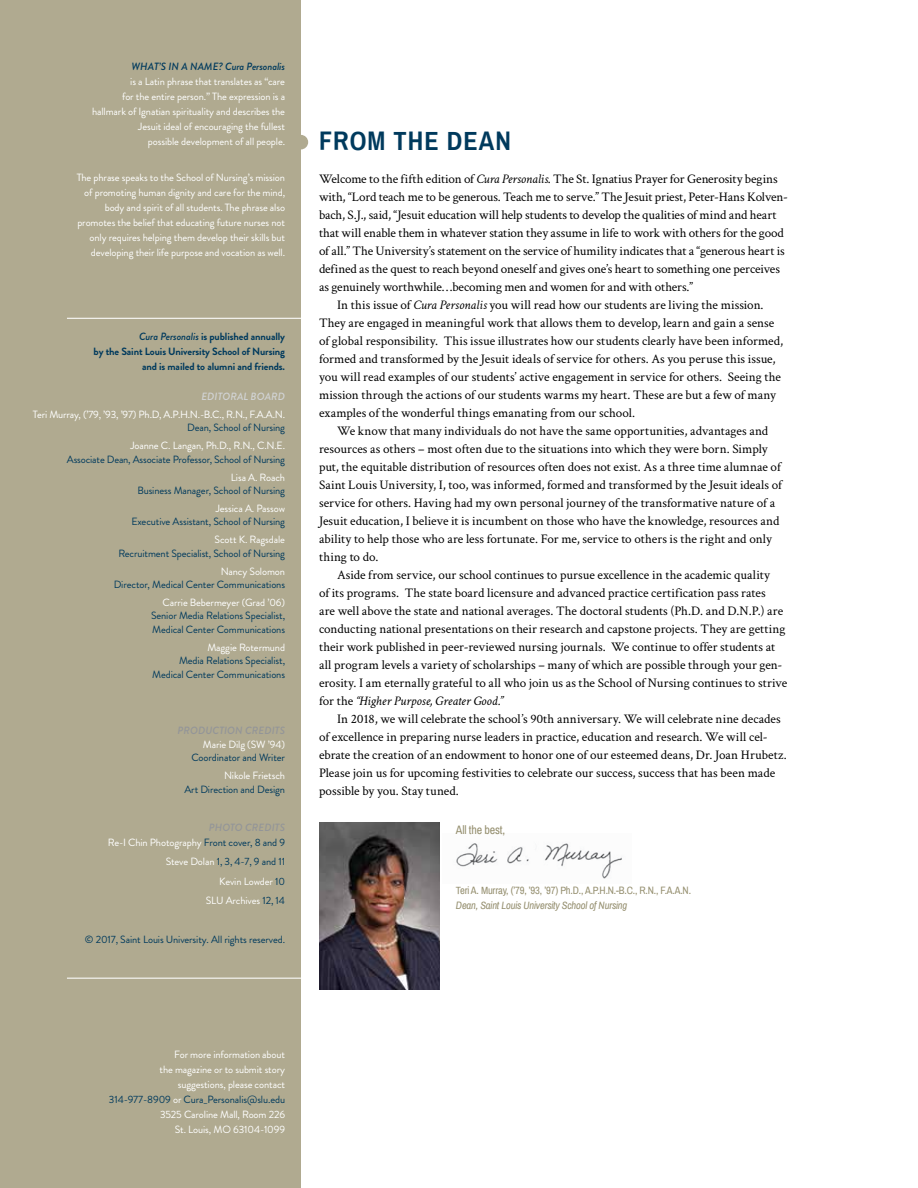
<style>
.page{position:relative;width:918px;height:1188px;background:#fff}
.page>*{position:absolute;margin:0;border:0;box-sizing:border-box;transform-origin:0 0}
.t1{font:700 26.25px "Archivo Narrow";letter-spacing:.04em;color:#003a5d}
.t2{font:13.2px "Crimson Text";color:#000}
.t3{font:italic 13.2px "Crimson Text";letter-spacing:-.005em;color:#000}
.t4{font:12px "Archivo Narrow";letter-spacing:-.015em;color:#958f6f}
.t5{font:10.5px/15px "Brandon Grotesque";letter-spacing:-.01em;color:#fff;text-align:right}
.t6{font:10.5px/13.5px "Brandon Grotesque";letter-spacing:-.01em;color:#003a5d}
.t7{font:700 10.5px/15px "Brandon Grotesque";letter-spacing:-.01em;color:#003a5d;text-align:right}
.t8{font:10.5px "Archivo Narrow";letter-spacing:-.015em;color:#958f6f}
.t9{font:italic 10.5px "Archivo Narrow";letter-spacing:-.015em;color:#958f6f}
.t10{font:italic 500 10.5px "Brandon Grotesque";letter-spacing:-.01em;color:#003a5d}
.t11{font:italic 500 10.5px "Brandon Grotesque";letter-spacing:.01em;color:#939598}
.t12{font:italic 500 10.5px "Brandon Grotesque";letter-spacing:.01em;color:#d1d3d4}
.s1{font-weight:500;font-style:italic}
.s2{font-weight:500;font-style:italic;color:#939598}
.s3{color:#003a5d}
.s4{font-style:italic}
.s5{font-style:normal}
</style>
<div class="page">
<div style="left:0;top:0;width:301px;height:1188px;background:#b0aa90"></div>
<div style="left:294px;top:135px;width:14px;height:14px;background:#b0aa90;border-radius:50%"></div>
<hr style="left:67px;top:318px;width:238px;height:1px;background:#fff">
<hr style="left:67px;top:978px;width:238px;height:1px;background:#fff">
<img style="left:456px;top:843px;width:166px;height:36px">
<img style="left:319px;top:823px;width:121px;height:167px">
<p class="t10" style="left:132px;top:59px;width:155px">WHAT’S IN A NAME? Cura Personalis</p>
<p class="t5" style="left:92px;top:74px;width:195px">is a Latin phrase that translates as “care<br>for the entire person.” The expression is a hallmark of Ignatian spirituality and describes the Jesuit ideal of encouraging the fullest<br>possible development of all people.</p>
<p class="t5" style="left:77px;top:170px;width:210px">The phrase speaks to the School of Nursing’s mission of promoting human dignity and care for the mind, body and spirit of all students. The phrase also promotes the belief that educating future nurses not only requires helping them develop their skills but developing their life purpose and vocation as well.</p>
<p class="t7" style="left:94px;top:329px;width:193px"><span class="s1">Cura Personalis</span> is published annually<br>by the Saint Louis University School of Nursing and is mailed to alumni and friends.</p>
<p class="t12" style="left:201px;top:389px;width:85px">EDITORAL BOARD</p>
<p class="t5" style="left:33px;top:407px;width:254px">Teri Murray, (’79, ’93, ’97) Ph.D, A.P.H.N.-B.C., R.N., F.A.A.N.</p>
<p class="t6" style="left:187px;top:421px;width:100px">Dean, School of Nursing</p>
<p class="t5" style="left:130px;top:438px;width:156px">Joanne C. Langan, Ph.D., R.N., C.N.E.</p>
<p class="t6" style="left:67px;top:453px;width:220px">Associate Dean, Associate Professor, School of Nursing</p>
<p class="t5" style="left:231px;top:470px;width:56px">Lisa A. Roach</p>
<p class="t6" style="left:137px;top:484px;width:149px">Business Manager, School of Nursing</p>
<p class="t5" style="left:216px;top:501px;width:71px">Jessica A. Passow</p>
<p class="t6" style="left:131px;top:515px;width:155px">Executive Assistant, School of Nursing</p>
<p class="t5" style="left:215px;top:532px;width:72px">Scott K. Ragsdale</p>
<p class="t6" style="left:118px;top:547px;width:168px">Recruitment Specialist, School of Nursing</p>
<p class="t5" style="left:221px;top:564px;width:66px">Nancy Solomon</p>
<p class="t6" style="left:114px;top:578px;width:173px">Director, Medical Center Communications</p>
<p class="t5" style="left:163px;top:595px;width:124px">Carrie Bebermeyer (Grad ’06)</p>
<p class="t6" style="left:151px;top:609px;width:136px">Senior Media Relations Specialist,<br>Medical Center Communications</p>
<p class="t5" style="left:207px;top:640px;width:79px">Maggie Rotermund</p>
<p class="t6" style="left:152px;top:654px;width:134px;text-align:right">Media Relations Specialist,<br>Medical Center Communications</p>
<p class="t11" style="left:178px;top:723px;width:109px">PRODUCTION CREDITS</p>
<p class="t5" style="left:203px;top:737px;width:84px">Marie Dilg (SW ’94)</p>
<p class="t6" style="left:191px;top:751px;width:95px">Coordinator and Writer</p>
<p class="t5" style="left:224px;top:768px;width:63px">Nikole Frietsch</p>
<p class="t6" style="left:184px;top:782px;width:102px">Art Direction and Design</p>
<p class="t5" style="left:108px;top:820px;width:179px"><span class="s2">PHOTO CREDITS<br></span>Re-I Chin Photography <span class="s3">Front cover, 8 and 9</span></p>
<p class="t5" style="left:166px;top:852px;width:121px;line-height:19.4px">Steve Dolan <span class="s3">1, 3, 4-7, 9 and 11<br></span>Kevin Lowder <span class="s3">10<br></span>SLU Archives <span class="s3">12, 14</span></p>
<p class="t6" style="left:85px;top:933px;width:202px">© 2017, Saint Louis University. All rights reserved.</p>
<h1 class="t1" style="left:319px;top:124px;width:193px">FROM THE DEAN</h1>
<p class="t2" style="left:319px;top:170px;width:460px">Welcome to the fifth edition of <span class="s4">Cura Personalis</span>. The St. Ignatius Prayer for Generosity begins</p>
<p class="t2" style="left:319px;top:188px;width:470px">with, “Lord teach me to be generous. Teach me to serve.” The Jesuit priest, Peter-Hans Kolven-</p>
<p class="t2" style="left:319px;top:206px;width:459px">bach, S.J., said, “Jesuit education will help students to develop the qualities of mind and heart</p>
<p class="t2" style="left:319px;top:224px;width:466px">that will enable them in whatever station they assume in life to work with others for the good</p>
<p class="t2" style="left:319px;top:242px;width:467px">of all.” The University’s statement on the service of humility indicates that a “generous heart is</p>
<p class="t2" style="left:319px;top:260px;width:462px">defined as the quest to reach beyond oneself and gives one’s heart to something one perceives</p>
<p class="t2" style="left:319px;top:278px;width:375px">as genuinely worthwhile…becoming men and women for and with others.”</p>
<p class="t2" style="left:337px;top:296px;width:428px">In this issue of <span class="s4">Cura Personalis</span> you will read how our students are living the mission.</p>
<p class="t2" style="left:319px;top:314px;width:457px">They are engaged in meaningful work that allows them to develop, learn and gain a sense</p>
<p class="t2" style="left:319px;top:332px;width:466px">of global responsibility. This issue illustrates how our students clearly have been informed,</p>
<p class="t2" style="left:319px;top:350px;width:458px">formed and transformed by the Jesuit ideals of service for others. As you peruse this issue,</p>
<p class="t2" style="left:319px;top:368px;width:464px">you will read examples of our students’ active engagement in service for others. Seeing the</p>
<p class="t2" style="left:319px;top:386px;width:458px">mission through the actions of our students warms my heart. These are but a few of many</p>
<p class="t2" style="left:319px;top:404px;width:318px">examples of the wonderful things emanating from our school.</p>
<p class="t2" style="left:337px;top:422px;width:433px">We know that many individuals do not have the same opportunities, advantages and</p>
<p class="t2" style="left:319px;top:440px;width:450px">resources as others – most often due to the situations into which they were born. Simply</p>
<p class="t2" style="left:319px;top:458px;width:463px">put, the equitable distribution of resources often does not exist. As a three time alumnae of</p>
<p class="t2" style="left:319px;top:476px;width:465px">Saint Louis University, I, too, was informed, formed and transformed by the Jesuit ideals of</p>
<p class="t2" style="left:319px;top:494px;width:458px">service for others. Having had my own personal journey of the transformative nature of a</p>
<p class="t2" style="left:319px;top:512px;width:462px">Jesuit education, I believe it is incumbent on those who have the knowledge, resources and</p>
<p class="t2" style="left:319px;top:530px;width:454px">ability to help those who are less fortunate. For me, service to others is the right and only</p>
<p class="t2" style="left:319px;top:548px;width:61px">thing to do.</p>
<p class="t2" style="left:337px;top:566px;width:434px">Aside from service, our school continues to pursue excellence in the academic quality</p>
<p class="t2" style="left:319px;top:584px;width:448px">of its programs. The state board licensure and advanced practice certification pass rates</p>
<p class="t2" style="left:319px;top:602px;width:466px">are well above the state and national averages. The doctoral students (Ph.D. and D.N.P.) are</p>
<p class="t2" style="left:319px;top:620px;width:468px">conducting national presentations on their research and capstone projects. They are getting</p>
<p class="t2" style="left:319px;top:638px;width:458px">their work published in peer-reviewed nursing journals. We continue to offer students at</p>
<p class="t2" style="left:319px;top:656px;width:465px">all program levels a variety of scholarships – many of which are possible through your gen-</p>
<p class="t2" style="left:319px;top:674px;width:470px">erosity. I am eternally grateful to all who join us as the School of Nursing continues to strive</p>
<p class="t3" style="left:319px;top:693px;width:185px"><span class="s5">for the</span> “Higher Purpose, Greater Good.”</p>
<p class="t2" style="left:337px;top:710px;width:445px">In 2018, we will celebrate the school’s 90th anniversary. We will celebrate nine decades</p>
<p class="t2" style="left:319px;top:728px;width:450px">of excellence in preparing nurse leaders in practice, education and research. We will cel-</p>
<p class="t2" style="left:319px;top:746px;width:469px">ebrate the creation of an endowment to honor one of our esteemed deans, Dr. Joan Hrubetz.</p>
<p class="t2" style="left:319px;top:764px;width:458px">Please join us for upcoming festivities to celebrate our success, success that has been made</p>
<p class="t2" style="left:319px;top:782px;width:141px">possible by you. Stay tuned.</p>
<p class="t4" style="left:456px;top:822px;width:51px">All the best,</p>
<p class="t8" style="left:456px;top:884px;width:237px">Teri A. Murray, (’79, ’93, ’97) Ph.D., A.P.H.N.-B.C., R.N., F.A.A.N.</p>
<p class="t9" style="left:456px;top:899px;width:173px">Dean, Saint Louis University School of Nursing</p>
<p class="t5" style="left:109px;top:1047px;width:178px">For more information about<br>the magazine or to submit story suggestions, please contact<br><span class="s3">314-977-8909</span> or <span class="s3">Cura_Personalis@slu.edu<br></span>3525 Caroline Mall, Room 226<br>St. Louis, MO 63104-1099</p>
</div>
